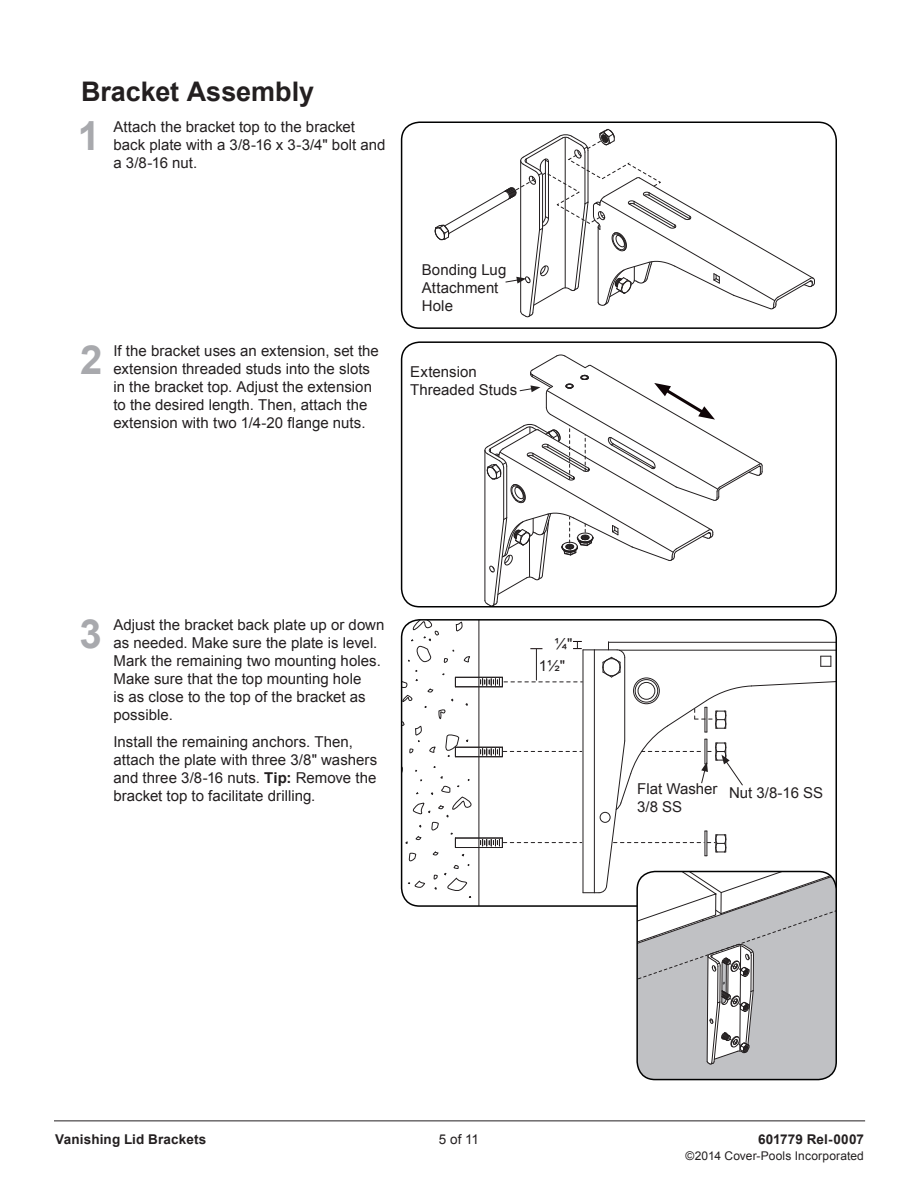
<style>
.page{position:relative;width:918px;height:1188px;background:#fff}
.page>*{position:absolute;margin:0;border:0;box-sizing:border-box;transform-origin:0 0}
.Instruction_Text{font:700 40.2px "Arial";color:#a8a9ad}
.Section_title{font:700 27px "Arial";color:#231f20}
.Instruction_Text-2{font:15px/18px "Arial";color:#231f20}
.Callout{font:15px/18px "Arial";letter-spacing:.005em;color:#231f20}
.t1{font:700 13.5px "Arial";letter-spacing:.01em;color:#231f20}
.t2{font:13.5px "Arial";color:#231f20}
.t3{font:12px "Arial";letter-spacing:.015em;color:#231f20}
.s1{font-weight:700}
</style>
<div class="page">
<div style="left:401px;top:122px;width:436px;height:207px;border:2px solid #000101;border-radius:18px"></div>
<div style="left:401px;top:341px;width:436px;height:267px;border:2px solid #000101;border-radius:18px"></div>
<hr style="left:478px;top:620px;width:1px;height:286px;background:#231f20">
<hr style="left:455px;top:847px;width:47px;height:1px;background:#231f20">
<hr style="left:455px;top:838px;width:47px;height:1px;background:#231f20">
<svg style="left:402px;top:766px;width:72px;height:132px"></svg>
<hr style="left:455px;top:687px;width:47px;height:1px;background:#231f20">
<hr style="left:455px;top:686px;width:47px;height:1px;background:#231f20">
<hr style="left:455px;top:677px;width:47px;height:1px;background:#231f20">
<hr style="left:455px;top:756px;width:47px;height:1px;background:#231f20">
<hr style="left:455px;top:747px;width:47px;height:1px;background:#231f20">
<svg style="left:402px;top:620px;width:69px;height:137px"></svg>
<div style="left:401px;top:619px;width:436px;height:288px;border:2px solid #000101;border-radius:18px"></div>
<svg style="left:480px;top:641px;width:356px;height:439px"></svg>
<div style="left:636px;top:871px;width:201px;height:209px;border:2px solid #000101;border-radius:18px"></div>
<svg style="left:484px;top:355px;width:279px;height:252px"></svg>
<svg style="left:434px;top:128px;width:381px;height:190px"></svg>
<hr style="left:54px;top:1120px;width:811px;height:1px;background:#231f20">
<p class="Section_title" style="left:81px;top:73px;width:235px">Bracket Assembly</p>
<p class="Instruction_Text" style="left:78px;top:109px;width:24px">1</p>
<p class="Instruction_Text-2" style="left:113px;top:118px;width:274px">Attach the bracket top to the bracket back plate with a 3/8-16 x 3-3/4" bolt and a 3/8-16 nut.</p>
<p class="Instruction_Text" style="left:80px;top:333px;width:24px">2</p>
<p class="Instruction_Text-2" style="left:113px;top:342px;width:267px">If the bracket uses an extension, set the extension threaded studs into the slots in the bracket top. Adjust the extension to the desired length. Then, attach the extension with two 1/4-20 flange nuts.</p>
<p class="Callout" style="left:422px;top:261px;width:86px">Bonding Lug<br>Attachment<br>Hole</p>
<p class="Callout" style="left:410px;top:363px;width:109px">Extension<br>Threaded Studs</p>
<p class="Instruction_Text" style="left:79px;top:607px;width:24px">3</p>
<p class="Instruction_Text-2" style="left:113px;top:616px;width:273px">Adjust the bracket back plate up or down as needed. Make sure the plate is level.<br>Mark the remaining two mounting holes.<br>Make sure that the top mounting hole<br>is as close to the top of the bracket as possible.</p>
<p class="Instruction_Text-2" style="left:113px;top:733px;width:265px">Install the remaining anchors. Then, attach the plate with three 3/8" washers and three 3/8-16 nuts. <span class="s1">Tip:</span> Remove the bracket top to facilitate drilling.</p>
<p class="Instruction_Text-2" style="left:555px;top:635px;width:19px">¼"</p>
<p class="Instruction_Text-2" style="left:539px;top:657px;width:28px">1½"</p>
<p class="Instruction_Text-2" style="left:637px;top:780px;width:82px">Flat Washer<br>3/8 SS</p>
<p class="Instruction_Text-2" style="left:729px;top:784px;width:96px">Nut 3/8-16 SS</p>
<p class="t1" style="left:55px;top:1130px;width:153px">Vanishing Lid Brackets</p>
<p class="t2" style="left:439px;top:1130px;width:42px">5 of 11</p>
<p class="t1" style="left:758px;top:1130px;width:107px">601779 Rel-0007</p>
<p class="t3" style="left:686px;top:1148px;width:180px">©2014 Cover-Pools Incorporated</p>
</div>
